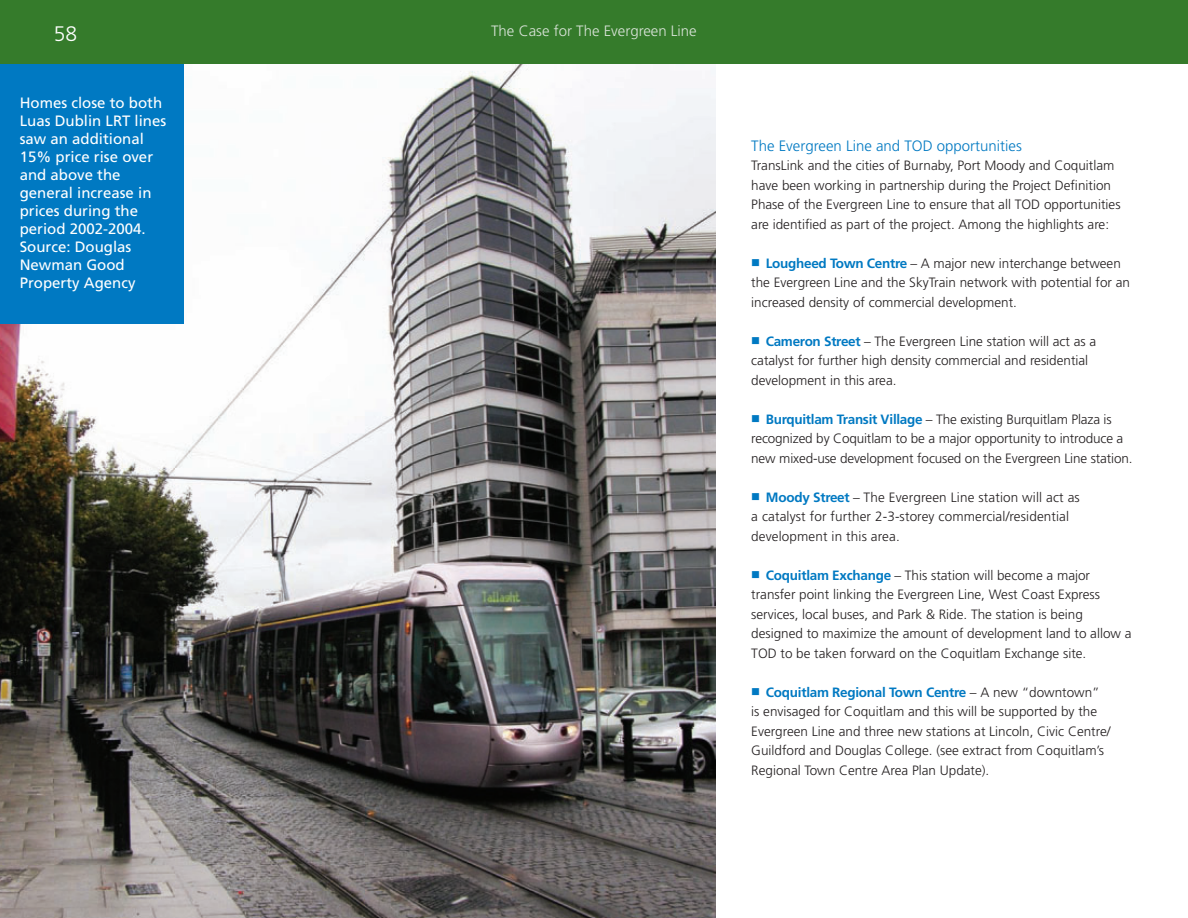
<style>
.page{position:relative;width:1188px;height:918px;background:#fff}
.page>*{position:absolute;margin:0;border:0;box-sizing:border-box;transform-origin:0 0}
.t1{font:300 21px "Frutiger";color:#fff}
.t2{font:15px/18px "Frutiger";color:#fff}
.t3{font:300 15px "Frutiger";color:#0079c2}
.t4{font:300 15px "Frutiger";color:#d9e3d8}
.t5{font:300 13.5px/19.5px "Frutiger";color:#231f20}
.s1{color:#0079c2}
.s2{font-weight:700;color:#0079c2}
</style>
<div class="page">
<img style="left:0;top:64px;width:716px;height:854px">
<div style="left:0;top:62px;width:183px;height:262px;background:#0079c2"></div>
<div style="left:0;top:0;width:1188px;height:64px;background:#357b2b"></div>
<h1 class="t1" style="left:54px;top:22px;width:25px">58</h1>
<p class="t4" style="left:491px;top:23px;width:207px">The Case for The Evergreen Line</p>
<h1 class="t1" style="left:54px;top:22px;width:16px">A</h1>
<p class="t2" style="left:20px;top:93px;width:148px">Homes close to both<br>Luas Dublin LRT lines saw an additional<br>15% price rise over and above the general increase in prices during the period 2002-2004.<br>Source: Douglas<br>Newman Good<br>Property Agency</p>
<p class="t3" style="left:751px;top:137px;width:272px">The Evergreen Line and TOD opportunities</p>
<p class="t5" style="left:751px;top:156px;width:371px">TransLink and the cities of Burnaby, Port Moody and Coquitlam have been working in partnership during the Project Definition Phase of the Evergreen Line to ensure that all TOD opportunities are identified as part of the project. Among the highlights are:</p>
<p class="t5" style="left:751px;top:254px;width:380px"><span class="s1">■</span> <span class="s2">Lougheed Town Centre</span> – A major new interchange between the Evergreen Line and the SkyTrain network with potential for an increased density of commercial development.</p>
<p class="t5" style="left:751px;top:332px;width:346px"><span class="s1">■</span> <span class="s2">Cameron Street</span> – The Evergreen Line station will act as a catalyst for further high density commercial and residential development in this area.</p>
<p class="t5" style="left:751px;top:410px;width:383px"><span class="s1">■</span> <span class="s2">Burquitlam Transit Village</span> – The existing Burquitlam Plaza is recognized by Coquitlam to be a major opportunity to introduce a new mixed-use development focused on the Evergreen Line station.</p>
<p class="t5" style="left:751px;top:488px;width:330px"><span class="s1">■</span> <span class="s2">Moody Street</span> – The Evergreen Line station will act as a catalyst for further 2-3-storey commercial/residential development in this area.</p>
<p class="t5" style="left:751px;top:566px;width:382px"><span class="s1">■</span> <span class="s2">Coquitlam Exchange</span> – This station will become a major transfer point linking the Evergreen Line, West Coast Express services, local buses, and Park &amp; Ride. The station is being designed to maximize the amount of development land to allow a TOD to be taken forward on the Coquitlam Exchange site.</p>
<p class="t5" style="left:751px;top:683px;width:361px"><span class="s1">■</span> <span class="s2">Coquitlam Regional Town Centre</span> – A new “downtown” is envisaged for Coquitlam and this will be supported by the Evergreen Line and three new stations at Lincoln, Civic Centre/ Guildford and Douglas College. (see extract from Coquitlam’s Regional Town Centre Area Plan Update).</p>
</div>
